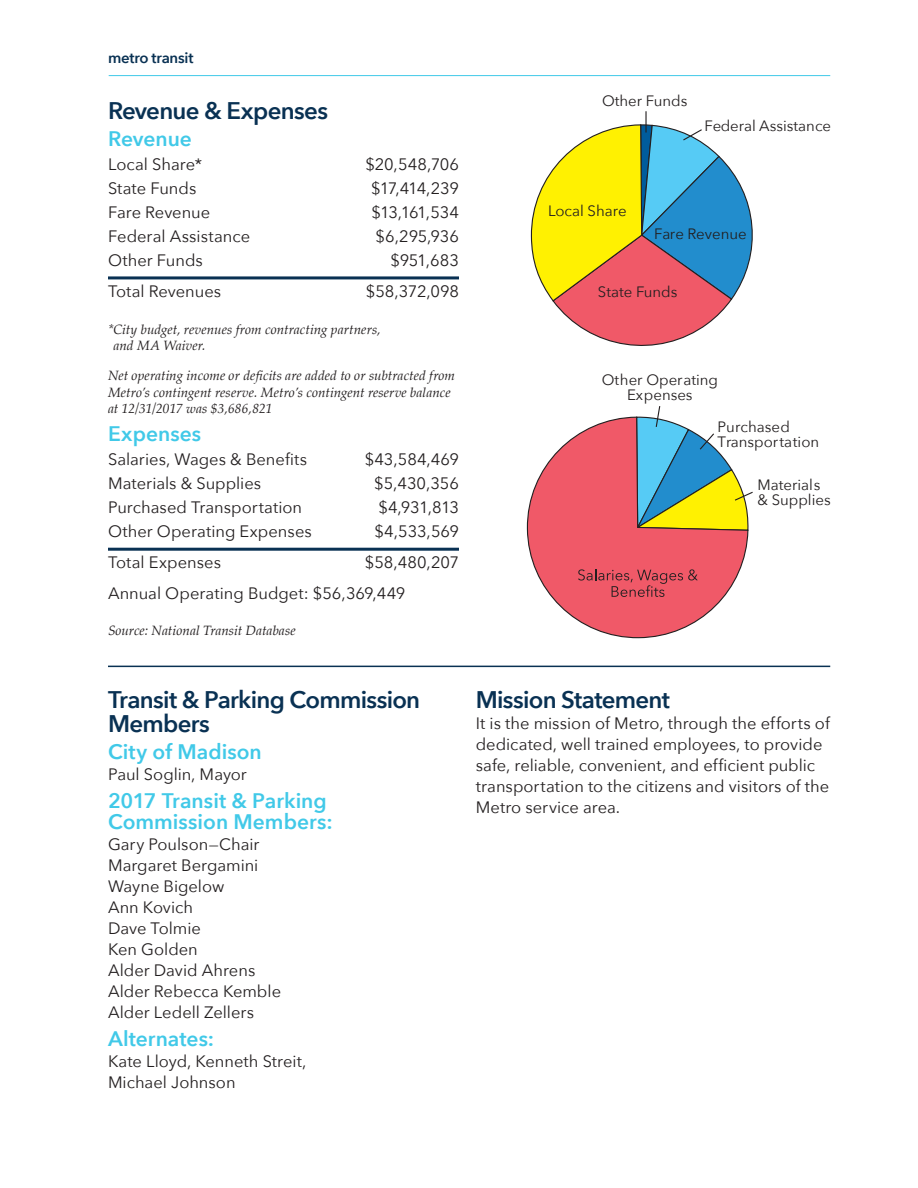
<style>
.page{position:relative;width:918px;height:1188px;background:#fff}
.page>*{position:absolute;margin:0;border:0;box-sizing:border-box;transform-origin:0 0}
.Revenue___Expenses_T{font:600 24px/24px "Avenir Next";letter-spacing:-.03em;color:#093153}
.Revenue___Expenses_S{font:600 21px/21px "Avenir Next";color:#41c9e8}
.TPC{font:16.5px/21px "Avenir Next";color:#231f20}
.Revenue___Expenses{font:16.5px "Avenir Next";color:#231f20}
.t1{font:15px/15px "Avenir Next";color:#231f20}
.Page_Headers{font:600 15px "Avenir Next";letter-spacing:-.015em;color:#093153}
.Revenue___Expeses_It{font:italic 13.5px/16.5px "Palatino";letter-spacing:.005em;color:#231f20}
</style>
<div class="page">
<hr style="left:108px;top:276px;width:351px;height:3px;background:#093153">
<hr style="left:108px;top:548px;width:351px;height:3px;background:#093153">
<hr style="left:108px;top:666px;width:722px;height:1px;background:#093153">
<hr style="left:109px;top:75px;width:721px;height:1px;background:#41c9e8">
<svg style="left:530px;top:111px;width:223px;height:235px"></svg>
<svg style="left:526px;top:416px;width:223px;height:222px"></svg>
<svg style="left:578px;top:569px;width:120px;height:28px;background:#d3505d"></svg>
<svg style="left:636px;top:406px;width:117px;height:125px"></svg>
<p class="Page_Headers" style="left:108px;top:45px;width:87px">metro transit</p>
<p class="Revenue___Expenses_T" style="left:108px;top:98px;width:222px">Revenue &amp; Expenses</p>
<p class="Revenue___Expenses_S" style="left:108px;top:128px;width:85px">Revenue</p>
<p class="Revenue___Expenses" style="left:108px;top:151px;width:96px">Local Share*</p>
<p class="Revenue___Expenses" style="left:366px;top:151px;width:95px">$20,548,706</p>
<p class="Revenue___Expenses" style="left:108px;top:175px;width:90px">State Funds</p>
<p class="Revenue___Expenses" style="left:371px;top:175px;width:89px">$17,414,239</p>
<p class="Revenue___Expenses" style="left:108px;top:199px;width:104px">Fare Revenue</p>
<p class="Revenue___Expenses" style="left:372px;top:199px;width:89px">$13,161,534</p>
<p class="Revenue___Expenses" style="left:108px;top:223px;width:144px">Federal Assistance</p>
<p class="Revenue___Expenses" style="left:376px;top:223px;width:85px">$6,295,936</p>
<p class="Revenue___Expenses" style="left:108px;top:247px;width:96px">Other Funds</p>
<p class="Revenue___Expenses" style="left:391px;top:247px;width:70px">$951,683</p>
<p class="Revenue___Expenses" style="left:108px;top:277px;width:115px">Total Revenues</p>
<p class="Revenue___Expenses" style="left:366px;top:277px;width:95px">$58,372,098</p>
<p class="Revenue___Expeses_It" style="left:113px;top:321px;width:269px;text-indent:-5px">*City budget, revenues from contracting partners, and MA Waiver.</p>
<p class="Revenue___Expeses_It" style="left:108px;top:367px;width:349px">Net operating income or deficits are added to or subtracted from<br>Metro’s contingent reserve. Metro’s contingent reserve balance at 12/31/2017 was $3,686,821</p>
<p class="Revenue___Expenses_S" style="left:108px;top:423px;width:95px">Expenses</p>
<p class="Revenue___Expenses" style="left:108px;top:445px;width:201px">Salaries, Wages &amp; Benefits</p>
<p class="Revenue___Expenses" style="left:365px;top:445px;width:96px">$43,584,469</p>
<p class="Revenue___Expenses" style="left:108px;top:469px;width:155px">Materials &amp; Supplies</p>
<p class="Revenue___Expenses" style="left:374px;top:469px;width:86px">$5,430,356</p>
<p class="Revenue___Expenses" style="left:108px;top:493px;width:196px">Purchased Transportation</p>
<p class="Revenue___Expenses" style="left:378px;top:493px;width:82px">$4,931,813</p>
<p class="Revenue___Expenses" style="left:108px;top:517px;width:205px">Other Operating Expenses</p>
<p class="Revenue___Expenses" style="left:375px;top:517px;width:86px">$4,533,569</p>
<p class="Revenue___Expenses" style="left:108px;top:548px;width:115px">Total Expenses</p>
<p class="Revenue___Expenses" style="left:365px;top:548px;width:96px">$58,480,207</p>
<p class="Revenue___Expenses" style="left:108px;top:579px;width:299px">Annual Operating Budget: $56,369,449</p>
<p class="Revenue___Expeses_It" style="left:108px;top:622px;width:189px">Source: National Transit Database</p>
<p class="t1" style="left:602px;top:92px;width:87px">Other Funds</p>
<p class="t1" style="left:704px;top:117px;width:128px">Federal Assistance</p>
<p class="t1" style="left:548px;top:202px;width:80px">Local Share</p>
<p class="t1" style="left:654px;top:226px;width:94px">Fare Revenue</p>
<p class="t1" style="left:598px;top:284px;width:81px">State Funds</p>
<p class="t1" style="left:602px;top:372px;width:118px;text-align:center">Other Operating<br>Expenses</p>
<p class="t1" style="left:718px;top:418px;width:103px">Purchased<br>Transportation</p>
<p class="t1" style="left:757px;top:477px;width:75px">Materials &amp; Supplies</p>
<p class="Revenue___Expenses_T" style="left:108px;top:687px;width:314px">Transit &amp; Parking Commission<br>Members</p>
<p class="Revenue___Expenses_S" style="left:108px;top:741px;width:155px">City of Madison</p>
<p class="TPC" style="left:108px;top:763px;width:140px">Paul Soglin, Mayor</p>
<p class="Revenue___Expenses_S" style="left:108px;top:790px;width:226px">2017 Transit &amp; Parking<br>Commission Members:</p>
<p class="TPC" style="left:108px;top:833px;width:175px">Gary Poulson—Chair<br>Margaret Bergamini<br>Wayne Bigelow<br>Ann Kovich<br>Dave Tolmie<br>Ken Golden<br>Alder David Ahrens<br>Alder Rebecca Kemble</p>
<p class="TPC" style="left:108px;top:1001px;width:148px">Alder Ledell Zellers</p>
<p class="Revenue___Expenses_S" style="left:108px;top:1028px;width:108px">Alternates:</p>
<p class="TPC" style="left:108px;top:1050px;width:200px">Kate Lloyd, Kenneth Streit,<br>Michael Johnson</p>
<p class="Revenue___Expenses_T" style="left:476px;top:687px;width:196px">Mission Statement</p>
<p class="TPC" style="left:476px;top:712px;width:356px">It is the mission of Metro, through the efforts of dedicated, well trained employees, to provide safe, reliable, convenient, and efficient public transportation to the citizens and visitors of the Metro service area.</p>
</div>
